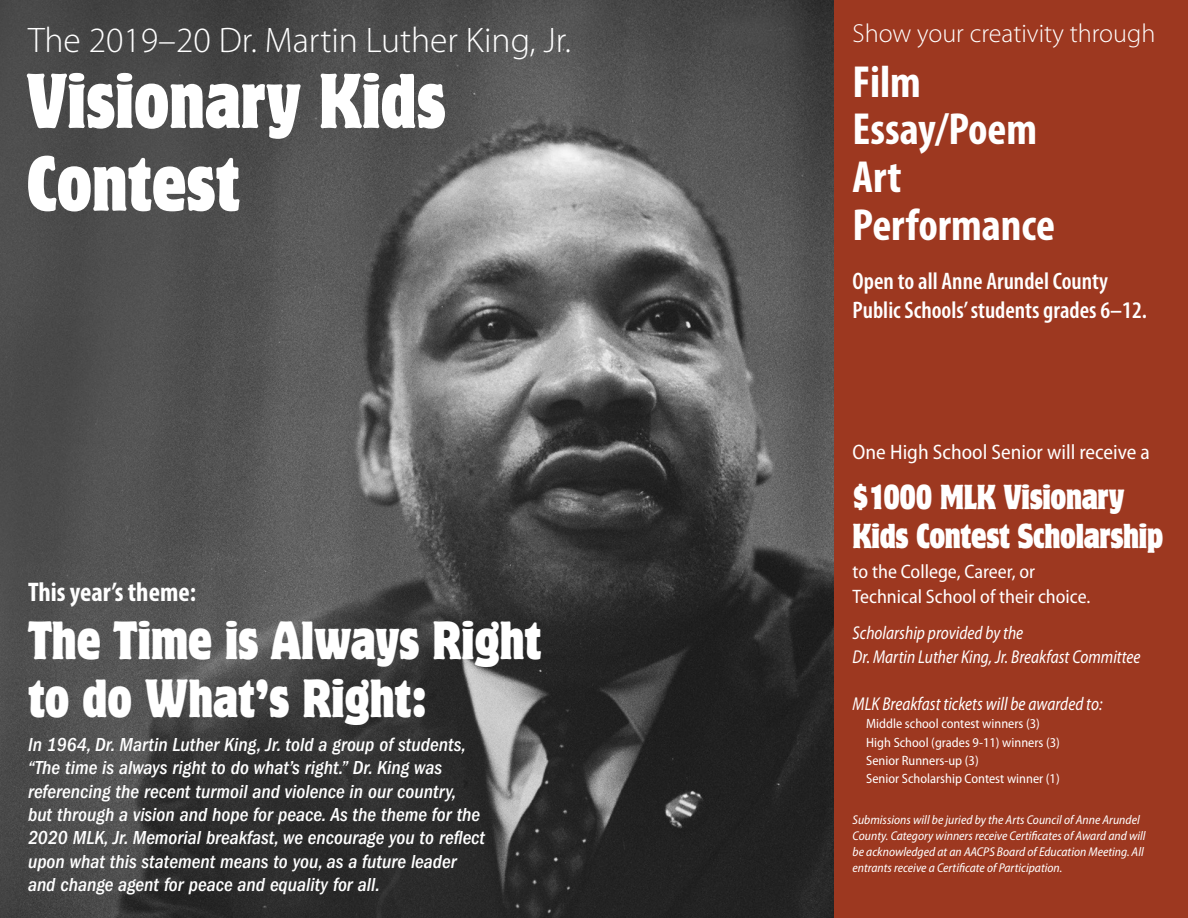
<style>
.page{position:relative;width:1188px;height:918px;background:#fff}
.page>*{position:absolute;margin:0;border:0;box-sizing:border-box;transform-origin:0 0}
.t1{font:condensed 69px/82.7px "Motter Corpus Std";color:#fff}
.t2{font:condensed 48px/57.6px "Motter Corpus Std";color:#fff}
.t3{font:700 condensed 45.15px "Myriad Pro";color:#fff}
.t4{font:300 35.7px "Myriad Pro";color:#fff}
.t5{font:condensed 30.9px/38.7px "Motter Corpus Std";letter-spacing:-.01em;color:#fff}
.t6{font:700 condensed 27px "Myriad Pro";color:#fff}
.t7{font:300 26.1px "Myriad Pro";color:#fff}
.t8{font:600 condensed 24px/28.8px "Myriad Pro";color:#fff}
.t9{font:semi-condensed 21px "Myriad Pro";color:#fff}
.t10{font:italic 500 condensed 19.5px/23.4px "ITC Franklin Gothic Std";color:#fff}
.t11{font:semi-condensed 19.5px/24.3px "Myriad Pro";color:#fff}
.t12{font:italic semi-condensed 18.6px/23.2px "Myriad Pro";color:#fff;scale:.9 1}
.t13{font:semi-condensed 13.5px "Myriad Pro";color:#fff}
.t14{font:italic semi-condensed 12.75px/15.9px "Myriad Pro";color:#fff}
</style>
<div class="page">
<img style="left:0;top:0;width:835px;height:918px">
<div style="left:835px;top:0;width:353px;height:918px;background:#9d3820"></div>
<p class="t4" style="left:28px;top:21px;width:544px">The 2019–20 Dr. Martin Luther King, Jr.</p>
<p class="t1" style="left:27px;top:61px;width:420px">Visionary Kids<br>Contest</p>
<p class="t6" style="left:28px;top:576px;width:169px">This year’s theme:</p>
<p class="t2" style="left:28px;top:613px;width:515px">The Time is Always Right to do What’s Right:</p>
<p class="t10" style="left:28px;top:733px;width:459px">In 1964, Dr. Martin Luther King, Jr. told a group of students, “The time is always right to do what’s right.” Dr. King was referencing the recent turmoil and violence in our country, but through a vision and hope for peace. As the theme for the 2020 MLK, Jr. Memorial breakfast, we encourage you to reflect upon what this statement means to you, as a future leader and change agent for peace and equality for all.</p>
<p class="t7" style="left:853px;top:19px;width:304px">Show your creativity through</p>
<p class="t3" style="left:853px;top:54px;width:70px">Film</p>
<p class="t3" style="left:853px;top:101px;width:186px">Essay/Poem</p>
<p class="t3" style="left:853px;top:149px;width:50px">Art</p>
<p class="t3" style="left:853px;top:196px;width:204px">Performance</p>
<p class="t8" style="left:853px;top:267px;width:296px">Open to all Anne Arundel County<br>Public Schools’ students grades 6–12.</p>
<p class="t9" style="left:853px;top:440px;width:299px">One High School Senior will receive a</p>
<p class="t5" style="left:853px;top:478px;width:312px">$1000 MLK Visionary<br>Kids Contest Scholarship</p>
<p class="t11" style="left:853px;top:560px;width:239px">to the College, Career, or<br>Technical School of their choice.</p>
<p class="t12" style="left:853px;top:622px;width:322px">Scholarship provided by the<br>Dr. Martin Luther King, Jr. Breakfast Committee</p>
<p class="t12" style="left:853px;top:693px;width:279px">MLK Breakfast tickets will be awarded to:</p>
<p class="t13" style="left:866px;top:716px;width:175px">Middle school contest winners (3)</p>
<p class="t13" style="left:866px;top:735px;width:195px">High School (grades 9-11) winners (3)</p>
<p class="t13" style="left:866px;top:753px;width:114px">Senior Runners-up (3)</p>
<p class="t13" style="left:866px;top:771px;width:195px">Senior Scholarship Contest winner (1)</p>
<p class="t14" style="left:853px;top:812px;width:295px">Submissions will be juried by the Arts Council of Anne Arundel County. Category winners receive Certificates of Award and will be acknowledged at an AACPS Board of Education Meeting. All entrants receive a Certificate of Participation.</p>
</div>
